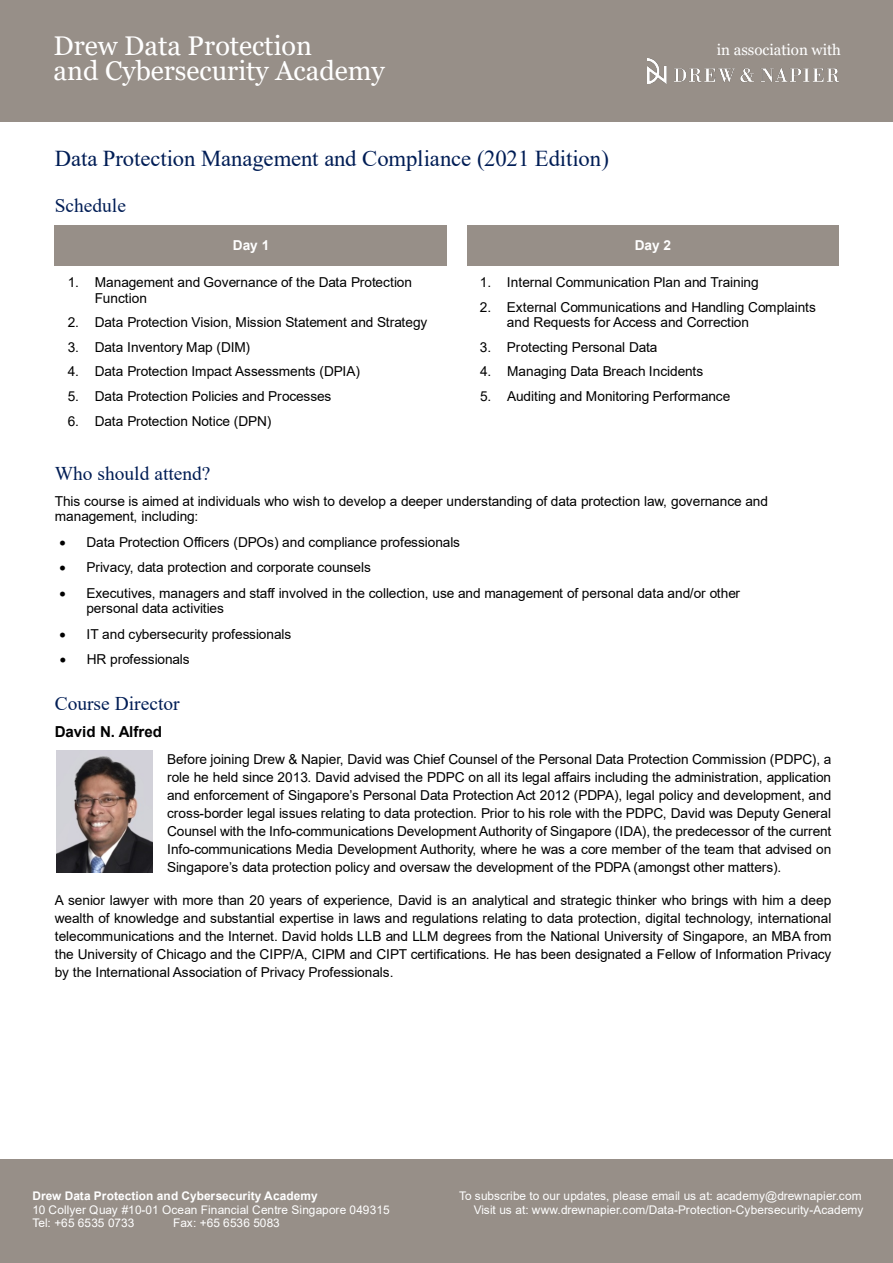
<style>
.page{position:relative;width:893px;height:1263px;background:#fff}
.page>*{position:absolute;margin:0;border:0;box-sizing:border-box;transform-origin:0 0}
.t1{font:27px "Georgia";color:#fff}
.t2{font:22.65px "Times New Roman";letter-spacing:-.01em;color:#001d55}
.t3{font:19.5px "Times New Roman";color:#001d55}
.t4{font:15.15px "Georgia";letter-spacing:-.005em;color:#fff}
.t5{font:700 15.15px "Arial";letter-spacing:-.01em;color:#000}
.t6{font:13.65px/18px "Arial";letter-spacing:-.005em;color:#000}
.t7{font:700 13.65px "Arial";letter-spacing:-.005em;color:#fff}
.t8{font:11.85px "Arial";color:#fff}
.t9{font:700 11.85px "Arial";color:#fff}
</style>
<div class="page">
<div style="left:0;top:1160px;width:893px;height:103px;background:#978f88"></div>
<div style="left:0;top:0;width:893px;height:122px;background:#978f88"></div>
<img style="left:647px;top:58px;width:191px;height:25px">
<div style="left:55px;top:225px;width:392px;height:41px;background:#978f88"></div>
<div style="left:467px;top:225px;width:371px;height:41px;background:#978f88"></div>
<img style="left:57px;top:751px;width:96px;height:121px">
<h1 class="t1" style="left:54px;top:29px;width:260px">Drew Data Protection</h1>
<p class="t4" style="left:717px;top:41px;width:126px">in association with</p>
<h1 class="t1" style="left:54px;top:54px;width:333px">and Cybersecurity Academy</h1>
<p class="t2" style="left:55px;top:142px;width:556px">Data Protection Management and Compliance (2021 Edition)</p>
<p class="t3" style="left:55px;top:192px;width:73px">Schedule</p>
<p class="t7" style="left:233px;top:236px;width:38px">Day 1</p>
<p class="t7" style="left:635px;top:236px;width:38px">Day 2</p>
<p class="t6" style="left:95px;top:275px;width:319px;line-height:15.5px;text-indent:-27px">1. Management and Governance of the Data Protection<br>Function</p>
<p class="t6" style="left:68px;top:313px;width:361px">2. Data Protection Vision, Mission Statement and Strategy</p>
<p class="t6" style="left:68px;top:338px;width:184px">3. Data Inventory Map (DIM)</p>
<p class="t6" style="left:68px;top:362px;width:294px">4. Data Protection Impact Assessments (DPIA)</p>
<p class="t6" style="left:68px;top:387px;width:265px">5. Data Protection Policies and Processes</p>
<p class="t6" style="left:68px;top:412px;width:205px">6. Data Protection Notice (DPN)</p>
<p class="t6" style="left:480px;top:273px;width:280px">1. Internal Communication Plan and Training</p>
<p class="t6" style="left:507px;top:299px;width:310px;line-height:15.5px;text-indent:-27px">2. External Communications and Handling Complaints and Requests for Access and Correction</p>
<p class="t6" style="left:480px;top:338px;width:179px">3. Protecting Personal Data</p>
<p class="t6" style="left:480px;top:362px;width:225px">4. Managing Data Breach Incidents</p>
<p class="t6" style="left:480px;top:387px;width:252px">5. Auditing and Monitoring Performance</p>
<p class="t3" style="left:55px;top:460px;width:157px">Who should attend?</p>
<p class="t6" style="left:55px;top:493px;width:715px;line-height:15.5px">This course is aimed at individuals who wish to develop a deeper understanding of data protection law, governance and management, including:</p>
<p class="t6" style="left:59px;top:533px;width:402px">• Data Protection Officers (DPOs) and compliance professionals</p>
<p class="t6" style="left:59px;top:559px;width:313px">• Privacy, data protection and corporate counsels</p>
<p class="t6" style="left:86px;top:585px;width:655px;line-height:15.5px;text-indent:-27px">• Executives, managers and staff involved in the collection, use and management of personal data and/or other personal data activities</p>
<p class="t6" style="left:59px;top:625px;width:233px">• IT and cybersecurity professionals</p>
<p class="t6" style="left:60px;top:650px;width:131px">• HR professionals</p>
<p class="t3" style="left:55px;top:690px;width:126px">Course Director</p>
<p class="t5" style="left:55px;top:721px;width:109px">David N. Alfred</p>
<p class="t6" style="left:167px;top:750px;width:666px;text-align:justify">Before joining Drew &amp; Napier, David was Chief Counsel of the Personal Data Protection Commission (PDPC), a role he held since 2013. David advised the PDPC on all its legal affairs including the administration, application and enforcement of Singapore’s Personal Data Protection Act 2012 (PDPA), legal policy and development, and cross-border legal issues relating to data protection. Prior to his role with the PDPC, David was Deputy General Counsel with the Info-communications Development Authority of Singapore (IDA), the predecessor of the current Info-communications Media Development Authority, where he was a core member of the team that advised on Singapore’s data protection policy and oversaw the development of the PDPA (amongst other matters).</p>
<p class="t6" style="left:55px;top:891px;width:778px;text-align:justify">A senior lawyer with more than 20 years of experience, David is an analytical and strategic thinker who brings with him a deep wealth of knowledge and substantial expertise in laws and regulations relating to data protection, digital technology, international telecommunications and the Internet. David holds LLB and LLM degrees from the National University of Singapore, an MBA from the University of Chicago and the CIPP/A, CIPM and CIPT certifications. He has been designated a Fellow of Information Privacy by the International Association of Privacy Professionals.</p>
<p class="t9" style="left:32px;top:1187px;width:287px">Drew Data Protection and Cybersecurity Academy</p>
<p class="t8" style="left:459px;top:1188px;width:404px">To subscribe to our updates, please email us at: academy@drewnapier.com</p>
<p class="t8" style="left:32px;top:1201px;width:359px">10 Collyer Quay #10-01 Ocean Financial Centre Singapore 049315</p>
<p class="t8" style="left:474px;top:1201px;width:391px">Visit us at: www.drewnapier.com/Data-Protection-Cybersecurity-Academy</p>
<p class="t8" style="left:32px;top:1215px;width:103px">Tel: +65 6535 0733</p>
<p class="t8" style="left:173px;top:1215px;width:108px">Fax: +65 6536 5083</p>
</div>
